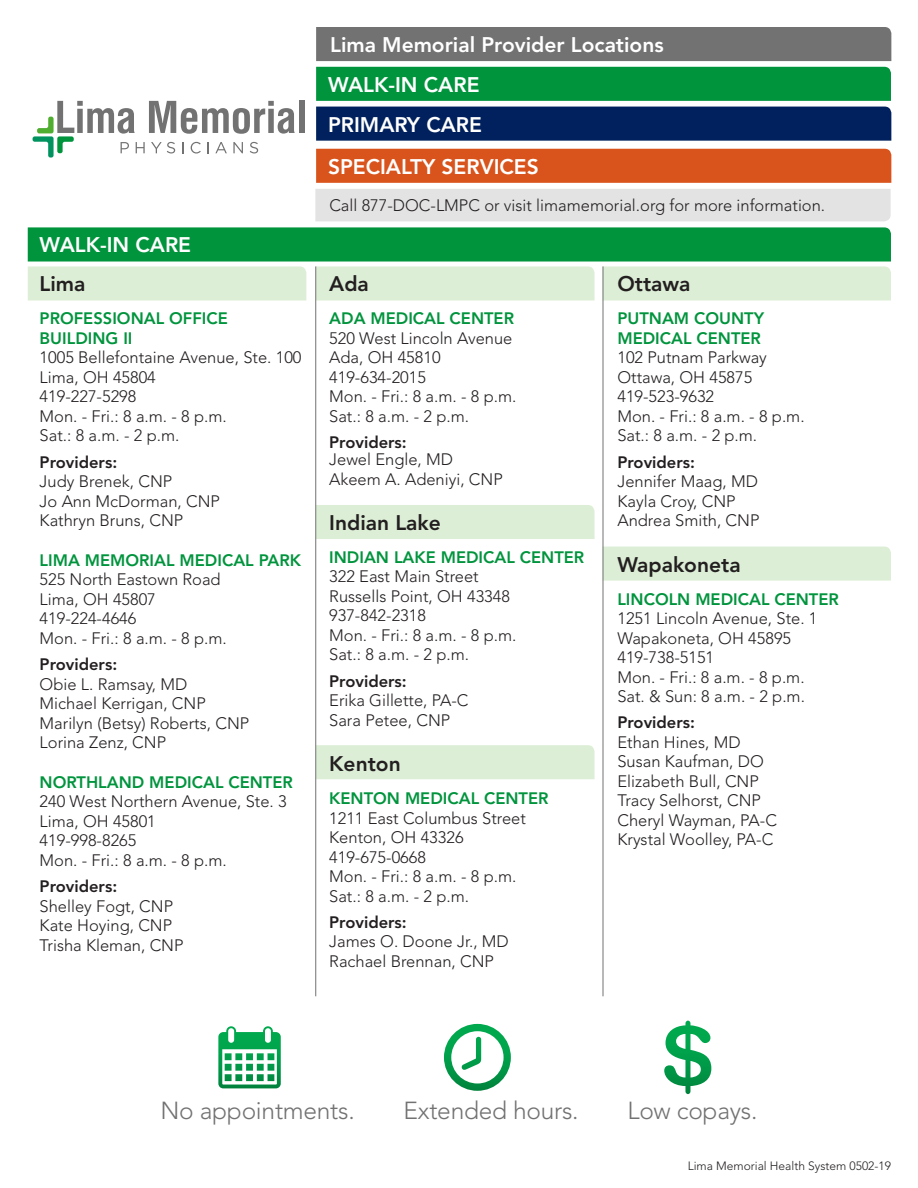
<style>
.page{position:relative;width:918px;height:1188px;background:#fff}
.page>*{position:absolute;margin:0;border:0;box-sizing:border-box;transform-origin:0 0}
.t1{font:300 24.45px "Avenir LT Std";letter-spacing:-.01em;color:#717271}
.t2{font:800 21px "Avenir LT Std";color:#fff}
.t3{font:800 21px "Avenir LT Std";color:#231f20}
.t4{font:300 16.5px/19.5px "Avenir LT Std";color:#231f20}
.t5{font:800 16.5px/19.5px "Avenir LT Std";color:#00943d}
.t6{font:800 16.5px "Avenir LT Std";color:#231f20}
.t7{font:300 12px "Avenir LT Std";color:#231f20}
.s1{font-weight:800}
</style>
<div class="page">
<div style="left:299px;top:101px;width:6px;height:32px;background:#717271"></div>
<svg style="left:33px;top:101px;width:262px;height:57px"></svg>
<div style="left:316px;top:27px;width:575px;height:34px;background:#717271"></div>
<div style="left:604px;top:547px;width:287px;height:34px;background:#dceed6"></div>
<div style="left:316px;top:505px;width:279px;height:34px;background:#dceed6"></div>
<div style="left:316px;top:745px;width:279px;height:34px;background:#dceed6"></div>
<svg style="left:28px;top:227px;width:863px;height:74px;background:#79c592"></svg>
<hr style="left:315px;top:266px;width:1px;height:730px;background:#717271">
<hr style="left:603px;top:266px;width:1px;height:730px;background:#717271">
<svg style="left:444px;top:1024px;width:67px;height:67px"></svg>
<svg style="left:664px;top:1021px;width:47px;height:73px"></svg>
<svg style="left:218px;top:1026px;width:63px;height:62px"></svg>
<div style="left:316px;top:67px;width:575px;height:34px;background:#00943d"></div>
<div style="left:316px;top:107px;width:575px;height:34px;background:#00215d"></div>
<div style="left:316px;top:149px;width:575px;height:34px;background:#d9531c"></div>
<div style="left:315px;top:189px;width:576px;height:32px;background:#e3e3e3"></div>
<p class="t2" style="left:330px;top:32px;width:335px">Lima Memorial Provider Locations</p>
<p class="t2" style="left:40px;top:233px;width:153px">WALK-IN CARE</p>
<p class="t3" style="left:40px;top:272px;width:47px">Lima</p>
<p class="t5" style="left:40px;top:309px;width:190px">PROFESSIONAL OFFICE<br>BUILDING II</p>
<p class="t4" style="left:40px;top:348px;width:263px">1005 Bellefontaine Avenue, Ste. 100</p>
<p class="t4" style="left:40px;top:367px;width:118px">Lima, OH 45804</p>
<p class="t4" style="left:40px;top:387px;width:98px">419-227-5298</p>
<p class="t4" style="left:40px;top:406px;width:189px">Mon. - Fri.: 8 a.m. - 8 p.m.</p>
<p class="t4" style="left:40px;top:426px;width:141px">Sat.: 8 a.m. - 2 p.m.</p>
<p class="t6" style="left:40px;top:452px;width:79px">Providers:</p>
<p class="t4" style="left:40px;top:472px;width:134px">Judy Brenek, CNP</p>
<p class="t4" style="left:40px;top:491px;width:182px">Jo Ann McDorman, CNP<br>Kathryn Bruns, CNP</p>
<p class="t5" style="left:40px;top:550px;width:263px">LIMA MEMORIAL MEDICAL PARK</p>
<p class="t4" style="left:40px;top:570px;width:183px">525 North Eastown Road</p>
<p class="t4" style="left:40px;top:589px;width:118px">Lima, OH 45807</p>
<p class="t4" style="left:40px;top:609px;width:98px">419-224-4646</p>
<p class="t4" style="left:40px;top:628px;width:189px">Mon. - Fri.: 8 a.m. - 8 p.m.</p>
<p class="t6" style="left:40px;top:655px;width:79px">Providers:</p>
<p class="t4" style="left:40px;top:674px;width:211px">Obie L. Ramsay, MD<br>Michael Kerrigan, CNP<br>Marilyn (Betsy) Roberts, CNP<br>Lorina Zenz, CNP</p>
<p class="t5" style="left:40px;top:772px;width:255px">NORTHLAND MEDICAL CENTER</p>
<p class="t4" style="left:40px;top:792px;width:249px">240 West Northern Avenue, Ste. 3</p>
<p class="t4" style="left:40px;top:811px;width:118px">Lima, OH 45801</p>
<p class="t4" style="left:40px;top:831px;width:98px">419-998-8265</p>
<p class="t4" style="left:40px;top:850px;width:189px">Mon. - Fri.: 8 a.m. - 8 p.m.</p>
<p class="t6" style="left:40px;top:877px;width:79px">Providers:</p>
<p class="t4" style="left:40px;top:896px;width:135px">Shelley Fogt, CNP<br>Kate Hoying, CNP</p>
<p class="t4" style="left:40px;top:935px;width:145px">Trisha Kleman, CNP</p>
<p class="t2" style="left:328px;top:72px;width:153px">WALK-IN CARE</p>
<p class="t2" style="left:328px;top:112px;width:156px">PRIMARY CARE</p>
<p class="t2" style="left:328px;top:154px;width:212px">SPECIALTY SERVICES</p>
<p class="t4" style="left:329px;top:196px;width:497px">Call 877-DOC-LMPC or visit limamemorial.org for more information.</p>
<p class="t3" style="left:329px;top:272px;width:41px">Ada</p>
<p class="t5" style="left:329px;top:309px;width:186px">ADA MEDICAL CENTER</p>
<p class="t4" style="left:329px;top:328px;width:185px">520 West Lincoln Avenue</p>
<p class="t4" style="left:329px;top:348px;width:113px">Ada, OH 45810</p>
<p class="t4" style="left:329px;top:367px;width:98px">419-634-2015</p>
<p class="t4" style="left:329px;top:387px;width:189px">Mon. - Fri.: 8 a.m. - 8 p.m.</p>
<p class="t4" style="left:329px;top:406px;width:141px">Sat.: 8 a.m. - 2 p.m.</p>
<p class="t6" style="left:329px;top:433px;width:79px">Providers:</p>
<p class="t4" style="left:329px;top:450px;width:175px">Jewel Engle, MD<br>Akeem A. Adeniyi, CNP</p>
<p class="t3" style="left:329px;top:510px;width:113px">Indian Lake</p>
<p class="t5" style="left:329px;top:548px;width:257px">INDIAN LAKE MEDICAL CENTER</p>
<p class="t4" style="left:329px;top:567px;width:151px">322 East Main Street</p>
<p class="t4" style="left:329px;top:587px;width:182px">Russells Point, OH 43348</p>
<p class="t4" style="left:329px;top:606px;width:98px">937-842-2318</p>
<p class="t4" style="left:329px;top:626px;width:189px">Mon. - Fri.: 8 a.m. - 8 p.m.</p>
<p class="t4" style="left:329px;top:645px;width:141px">Sat.: 8 a.m. - 2 p.m.</p>
<p class="t4" style="left:329px;top:671px;width:141px"><span class="s1">Providers:<br></span>Erika Gillette, PA-C<br>Sara Petee, CNP</p>
<p class="t3" style="left:329px;top:751px;width:73px">Kenton</p>
<p class="t5" style="left:329px;top:789px;width:221px">KENTON MEDICAL CENTER</p>
<p class="t4" style="left:329px;top:808px;width:198px">1211 East Columbus Street</p>
<p class="t4" style="left:329px;top:828px;width:136px">Kenton, OH 43326</p>
<p class="t4" style="left:329px;top:847px;width:98px">419-675-0668</p>
<p class="t4" style="left:329px;top:867px;width:189px">Mon. - Fri.: 8 a.m. - 8 p.m.</p>
<p class="t4" style="left:329px;top:886px;width:141px">Sat.: 8 a.m. - 2 p.m.</p>
<p class="t4" style="left:329px;top:913px;width:181px"><span class="s1">Providers:<br></span>James O. Doone Jr., MD</p>
<p class="t4" style="left:329px;top:952px;width:166px">Rachael Brennan, CNP</p>
<p class="t3" style="left:617px;top:272px;width:75px">Ottawa</p>
<p class="t5" style="left:617px;top:309px;width:148px">PUTNAM COUNTY<br>MEDICAL CENTER</p>
<p class="t4" style="left:617px;top:348px;width:151px">102 Putnam Parkway</p>
<p class="t4" style="left:617px;top:367px;width:136px">Ottawa, OH 45875</p>
<p class="t4" style="left:617px;top:387px;width:98px">419-523-9632</p>
<p class="t4" style="left:617px;top:406px;width:189px">Mon. - Fri.: 8 a.m. - 8 p.m.</p>
<p class="t4" style="left:617px;top:426px;width:141px">Sat.: 8 a.m. - 2 p.m.</p>
<p class="t6" style="left:617px;top:452px;width:79px">Providers:</p>
<p class="t4" style="left:617px;top:472px;width:142px">Jennifer Maag, MD</p>
<p class="t4" style="left:617px;top:491px;width:144px">Kayla Croy, CNP<br>Andrea Smith, CNP</p>
<p class="t3" style="left:617px;top:552px;width:125px">Wapakoneta</p>
<p class="t5" style="left:617px;top:589px;width:223px">LINCOLN MEDICAL CENTER</p>
<p class="t4" style="left:617px;top:609px;width:202px">1251 Lincoln Avenue, Ste. 1</p>
<p class="t4" style="left:617px;top:628px;width:175px">Wapakoneta, OH 45895</p>
<p class="t4" style="left:617px;top:648px;width:98px">419-738-5151</p>
<p class="t4" style="left:617px;top:667px;width:189px">Mon. - Fri.: 8 a.m. - 8 p.m.</p>
<p class="t4" style="left:617px;top:687px;width:189px">Sat. &amp; Sun: 8 a.m. - 2 p.m.</p>
<p class="t6" style="left:617px;top:713px;width:79px">Providers:</p>
<p class="t4" style="left:617px;top:732px;width:125px">Ethan Hines, MD</p>
<p class="t4" style="left:617px;top:752px;width:148px">Susan Kaufman, DO</p>
<p class="t4" style="left:617px;top:771px;width:143px">Elizabeth Bull, CNP</p>
<p class="t4" style="left:617px;top:791px;width:145px">Tracy Selhorst, CNP</p>
<p class="t4" style="left:617px;top:810px;width:161px">Cheryl Wayman, PA-C</p>
<p class="t4" style="left:617px;top:830px;width:157px">Krystal Woolley, PA-C</p>
<p class="t1" style="left:160px;top:1097px;width:196px">No appointments.</p>
<p class="t1" style="left:404px;top:1097px;width:177px">Extended hours.</p>
<p class="t1" style="left:627px;top:1097px;width:132px">Low copays.</p>
<p class="t7" style="left:688px;top:1159px;width:205px">Lima Memorial Health System 0502-19</p>
</div>
